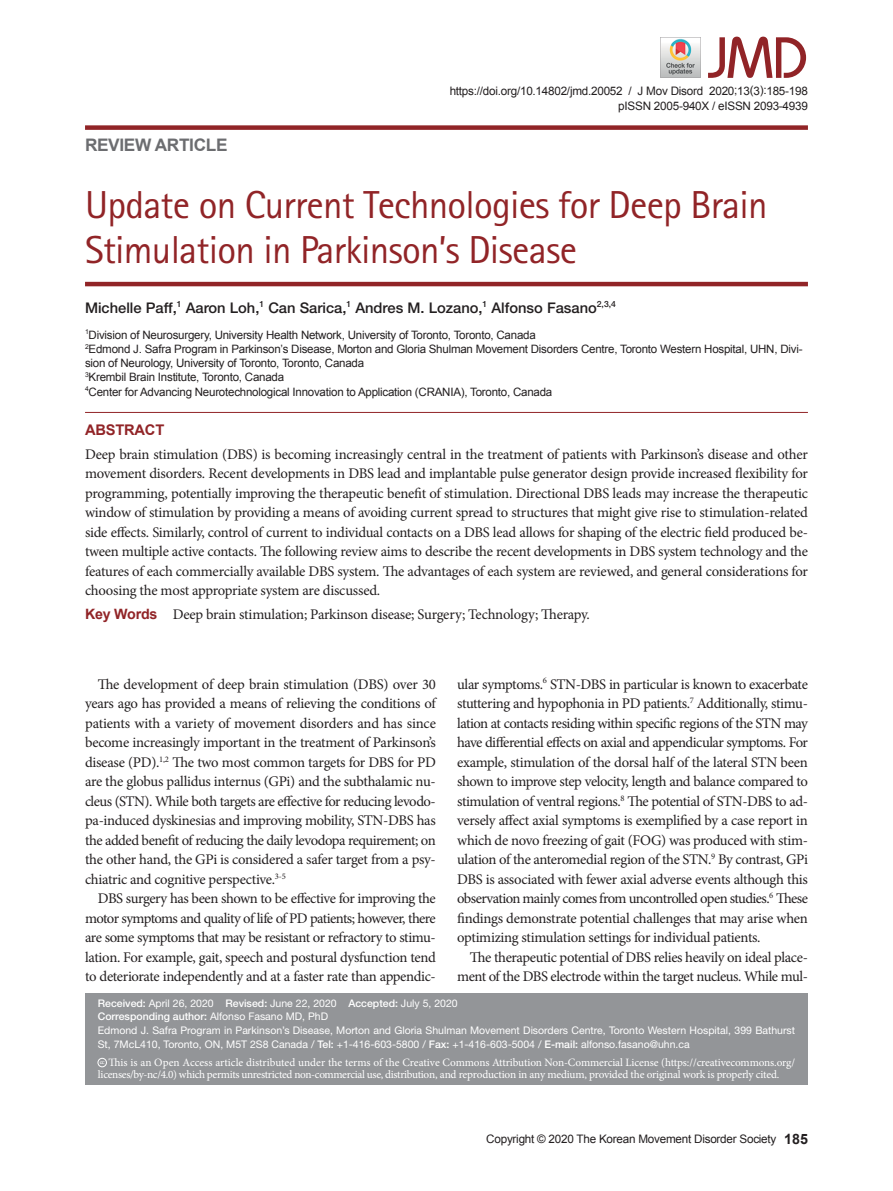
<style>
.page{position:relative;width:893px;height:1191px;background:#fff}
.page>*{position:absolute;margin:0;border:0;box-sizing:border-box;transform-origin:0 0}
.t1{font:500 57.9px "Bauhaus Std";color:#912427}
.t2{font:39px/45px "Rotis Sans Serif Std";letter-spacing:-.02em;color:#912427}
.t3{font:700 17.25px "Arial";letter-spacing:-.02em;color:#6c6d70}
.t4{font:14.7px/19.5px "Minion Pro";letter-spacing:-.025em;color:#231f20;text-align:justify}
.t5{font:500 14.7px "Helvetica Neue LT Std";color:#231f20}
.t6{font:700 14.7px "Arial";letter-spacing:-.015em;color:#912427}
.t7{font:11.7px/15px "Arial";letter-spacing:-.02em;color:#231f20;text-align:right}
.t8{font:11.55px/14.2px "Arial";letter-spacing:-.02em;color:#231f20}
.t9{font:11.25px/12.8px "Minion Pro";letter-spacing:-.02em;color:#fff}
.t10{font:10.5px/13.8px "Helvetica Neue LT Std";color:#fff}
.s1{font-family:"Arial";font-weight:700;font-size:14.25px;color:#912427}
.s2{font-family:"Arial";font-weight:700;font-size:14.25px;color:#fff}
.s3{font-weight:500}
.s4{font-size:6.75px}
.s5{font-weight:700;font-size:14.25px}
</style>
<div class="page">
<hr style="left:85px;top:282px;width:723px;height:4px;background:#912427">
<hr style="left:85px;top:412px;width:723px;height:1px;background:#912427">
<div style="left:85px;top:125px;width:723px;height:5px;background:#912427"></div>
<div style="left:85px;top:993px;width:723px;height:91px;background:#939598"></div>
<div style="left:98px;top:1058px;width:9px;height:9px;border:1px solid #fff;border-radius:50%"></div>
<img style="left:660px;top:38px;width:40px;height:40px">
<h1 class="t1" style="left:708px;top:23px;width:101px">JMD</h1>
<p class="t3" style="left:85px;top:133px;width:144px">REVIEW ARTICLE</p>
<p class="t7" style="left:450px;top:83px;width:360px">https://doi.org/10.14802/jmd.20052 / J Mov Disord 2020;13(3):185-198 pISSN 2005-940X / eISSN 2093-4939</p>
<h2 class="t2" style="left:85px;top:182px;width:684px">Update on Current Technologies for Deep Brain<br>Stimulation in Parkinson’s Disease</h2>
<p class="t5" style="left:85px;top:299px;width:532px">Michelle Paff,<sup>1</sup> Aaron Loh,<sup>1</sup> Can Sarica,<sup>1</sup> Andres M. Lozano,<sup>1</sup> Alfonso Fasano<sup>2,3,4</sup></p>
<p class="t8" style="left:85px;top:327px;width:719px"><sup>1</sup>Division of Neurosurgery, University Health Network, University of Toronto, Toronto, Canada<br><sup>2</sup>Edmond J. Safra Program in Parkinson’s Disease, Morton and Gloria Shulman Movement Disorders Centre, Toronto Western Hospital, UHN, Divi&shy;sion of Neurology, University of Toronto, Toronto, Canada<br><sup>3</sup>Krembil Brain Institute, Toronto, Canada<br><sup>4</sup>Center for Advancing Neurotechnological Innovation to Application (CRANIA), Toronto, Canada</p>
<p class="t6" style="left:85px;top:420px;width:81px">ABSTRACT</p>
<p class="t4" style="left:85px;top:444px;width:724px">Deep brain stimulation (DBS) is becoming increasingly central in the treatment of patients with Parkinson’s disease and other movement disorders. Recent developments in DBS lead and implantable pulse generator design provide increased flexibility for programming, potentially improving the therapeutic benefit of stimulation. Directional DBS leads may increase the therapeutic window of stimulation by providing a means of avoiding current spread to structures that might give rise to stimulation-related side effects. Similarly, control of current to individual contacts on a DBS lead allows for shaping of the electric field produced be&shy;tween multiple active contacts. The following review aims to describe the recent developments in DBS system technology and the features of each commercially available DBS system. The advantages of each system are reviewed, and general considerations for choosing the most appropriate system are discussed.</p>
<p class="t4" style="left:85px;top:604px;width:506px"><span class="s1">Key Words</span><span class="s2">aa</span>Deep brain stimulation; Parkinson disease; Surgery; Technology; Therapy.</p>
<p class="t4" style="left:457px;top:674px;width:352px">ular symptoms.<sup>6</sup> STN-DBS in particular is known to exacerbate stuttering and hypophonia in PD patients.<sup>7</sup> Additionally, stimu&shy;lation at contacts residing within specific regions of the STN may have differential effects on axial and appendicular symptoms. For example, stimulation of the dorsal half of the lateral STN been shown to improve step velocity, length and balance compared to stimulation of ventral regions.<sup>8</sup> The potential of STN-DBS to ad&shy;versely affect axial symptoms is exemplified by a case report in which de novo freezing of gait (FOG) was produced with stim&shy;ulation of the anteromedial region of the STN.<sup>9</sup> By contrast, GPi DBS is associated with fewer axial adverse events although this observation mainly comes from uncontrolled open studies.<sup>6</sup> These findings demonstrate potential challenges that may arise when optimizing stimulation settings for individual patients.</p>
<p class="t4" style="left:457px;top:947px;width:352px;text-align:right">The therapeutic potential of DBS relies heavily on ideal place&shy;ment of the DBS electrode within the target nucleus. While mul-</p>
<p class="t10" style="left:98px;top:995px;width:699px"><span class="s3">Received:</span> April 26, 2020 <span class="s3">Revised:</span> June 22, 2020 <span class="s3">Accepted:</span> July 5, 2020<br><span class="s3">Corresponding author:</span> Alfonso Fasano MD, PhD<br>Edmond J. Safra Program in Parkinson’s Disease, Morton and Gloria Shulman Movement Disorders Centre, Toronto Western Hospital, 399 Bathurst St, 7McL410, Toronto, ON, M5T 2S8 Canada / <span class="s3">Tel:</span> +1-416-603-5800 / <span class="s3">Fax:</span> +1-416-603-5004 / <span class="s3">E-mail:</span> alfonso.fasano@uhn.ca</p>
<p class="t9" style="left:98px;top:1055px;width:699px"><span class="s4">cc</span> This is an Open Access article distributed under the terms of the Creative Commons Attribution Non-Commercial License (https://creativecommons.org/ licenses/by-nc/4.0) which permits unrestricted non-commercial use, distribution, and reproduction in any medium, provided the original work is properly cited.</p>
<p class="t4" style="left:85px;top:674px;width:352px;text-indent:13px">The development of deep brain stimulation (DBS) over 30 years ago has provided a means of relieving the conditions of patients with a variety of movement disorders and has since become increasingly important in the treatment of Parkinson’s disease (PD).<sup>1,2</sup> The two most common targets for DBS for PD are the globus pallidus internus (GPi) and the subthalamic nu&shy;cleus (STN). While both targets are effective for reducing levodo&shy;pa-induced dyskinesias and improving mobility, STN-DBS has the added benefit of reducing the daily levodopa requirement; on the other hand, the GPi is considered a safer target from a psy&shy;chiatric and cognitive perspective.<sup>3-5</sup></p>
<p class="t4" style="left:85px;top:889px;width:352px;text-indent:13px">DBS surgery has been shown to be effective for improving the motor symptoms and quality of life of PD patients; however, there are some symptoms that may be resistant or refractory to stimu&shy;lation. For example, gait, speech and postural dysfunction tend to deteriorate independently and at a faster rate than appendic-</p>
<p class="t7" style="left:486px;top:1131px;width:323px">Copyright © 2020 The Korean Movement Disorder Society <span class="s5">185</span></p>
</div>
